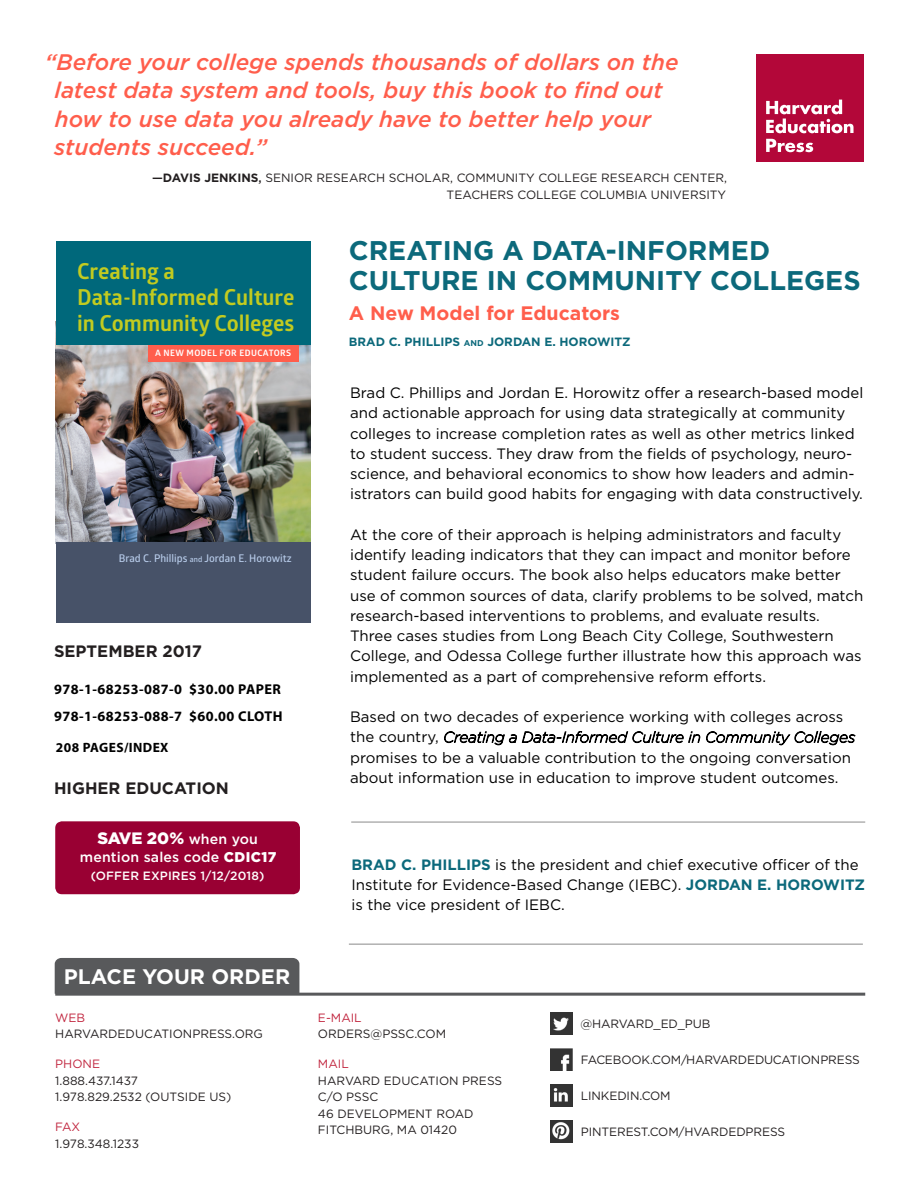
<style>
.page{position:relative;width:918px;height:1188px;background:#fff}
.page>*{position:absolute;margin:0;border:0;box-sizing:border-box;transform-origin:0 0}
.t1{font:700 27px/30px "Gotham";color:#0c697b}
.blurb{font:italic 500 22.5px/28.5px "Gotham";color:#ff5e4c}
.t2{font:700 22.05px/26.4px "Glober";color:#c2cb20}
._1-Body{font:700 21px "Gotham";color:#fff}
.t3{font:700 19.5px "Gotham";color:#ff5e4c}
.t4{font:700 16.5px "Gotham";color:#231f20}
.t5{font:900 16.5px "Gotham";letter-spacing:-.005em;color:#fff}
.body{font:15px/20.2px "Gotham";color:#000}
.t6{font:700 14.25px "Myriad Pro";letter-spacing:.03em;color:#000}
.t7{font:500 14.1px "Gotham";letter-spacing:.01em;color:#fff}
.t8{font:700 13.5px "Myriad Pro";letter-spacing:.03em;color:#000}
.blurb-2{font:12px/16.5px "Gotham";letter-spacing:-.01em;color:#231f20;text-align:right}
._1-Body-2{font:12px/16.5px "Gotham";color:#231f20}
.author_forward{font:700 12px "Gotham";color:#0c697b}
.t9{font:500 12px "Gotham";letter-spacing:.01em;color:#fff}
.t10{font:600 10.65px "Glober";color:#b7cbe9}
.t11{font:700 8.85px "Glober";letter-spacing:.05em;color:#fff}
.s1{font-weight:500}
.s2{font-weight:700}
.s3{font-size:7.65px}
.s4{font-weight:500;font-size:14.1px}
.s5{font-weight:900}
.s6{color:#c1263f}
.s7{font-size:8.4px}
.s8{font-weight:200;font-style:italic}
.s9{font-weight:700;color:#0c697b}
</style>
<div class="page">
<div style="left:756px;top:54px;width:108px;height:108px;background:#b30739"></div>
<svg style="left:766px;top:100px;width:88px;height:33px"></svg>
<svg style="left:766px;top:139px;width:47px;height:13px"></svg>
<svg style="left:444px;top:731px;width:256px;height:14px"></svg>
<svg style="left:706px;top:731px;width:150px;height:14px"></svg>
<hr style="left:351px;top:821px;width:514px;height:2px;background:#b1b1b1">
<hr style="left:349px;top:943px;width:514px;height:2px;background:#b1b1b1">
<hr style="left:55px;top:993px;width:810px;height:3px;background:#58595b">
<div style="left:55px;top:958px;width:244px;height:35px;background:#58595b"></div>
<img style="left:550px;top:1013px;width:22px;height:22px">
<img style="left:550px;top:1049px;width:22px;height:22px">
<img style="left:550px;top:1084px;width:22px;height:22px">
<img style="left:550px;top:1120px;width:22px;height:22px">
<div style="left:55px;top:821px;width:245px;height:73px;background:#903;border-radius:7px"></div>
<img style="left:56px;top:345px;width:254px;height:197px">
<div style="left:56px;top:542px;width:254px;height:81px;background:#475268"></div>
<div style="left:56px;top:241px;width:254px;height:104px;background:#00687b"></div>
<div style="left:148px;top:345px;width:151px;height:16px;background:#ff5e4c"></div>
<p class="blurb" style="left:54px;top:48px;width:626px;text-indent:-9px">“Before your college spends thousands of dollars on the latest data system and tools, buy this book to find out how to use data you already have to better help your students succeed.”</p>
<p class="blurb-2" style="left:152px;top:170px;width:576px"><span class="s1">—</span><span class="s2">DAVIS JENKINS</span><span class="s1">,</span> SENIOR RESEARCH SCHOLAR, COMMUNITY COLLEGE RESEARCH CENTER,<br>TEACHERS COLLEGE COLUMBIA UNIVERSITY</p>
<p class="t2" style="left:77px;top:257px;width:219px">Creating a<br>Data-Informed Culture in Community Colleges</p>
<p class="t11" style="left:155px;top:347px;width:138px">A NEW MODEL FOR EDUCATORS</p>
<p class="t10" style="left:119px;top:551px;width:175px">Brad C. Phillips <span class="s3">and</span> Jordan E. Horowitz</p>
<p class="t4" style="left:54px;top:642px;width:149px">SEPTEMBER 2017</p>
<p class="t6" style="left:54px;top:680px;width:228px">978-1-68253-087-0 $30.00 PAPER</p>
<p class="t6" style="left:54px;top:706px;width:230px">978-1-68253-088-7 $60.00 CLOTH</p>
<p class="t8" style="left:56px;top:739px;width:114px">208 PAGES/INDEX</p>
<p class="t4" style="left:54px;top:778px;width:176px">HIGHER EDUCATION</p>
<p class="t5" style="left:97px;top:829px;width:162px">SAVE 20% <span class="s4">when you</span></p>
<p class="t7" style="left:80px;top:849px;width:198px">mention sales code <span class="s5">CDIC17</span></p>
<p class="t9" style="left:91px;top:869px;width:175px">(OFFER EXPIRES 1/12/2018)</p>
<p class="_1-Body" style="left:64px;top:964px;width:228px">PLACE YOUR ORDER</p>
<p class="_1-Body-2" style="left:55px;top:1009px;width:209px"><span class="s6">WEB<br></span>HARVARDEDUCATIONPRESS.ORG</p>
<p class="_1-Body-2" style="left:55px;top:1056px;width:178px"><span class="s6">PHONE<br></span>1.888.437.1437<br>1.978.829.2532 (OUTSIDE US)</p>
<p class="_1-Body-2" style="left:55px;top:1119px;width:85px"><span class="s6">FAX<br></span>1.978.348.1233</p>
<p class="t1" style="left:349px;top:235px;width:513px">CREATING A DATA-INFORMED<br>CULTURE IN COMMUNITY COLLEGES</p>
<p class="t3" style="left:349px;top:302px;width:273px">A New Model for Educators</p>
<p class="author_forward" style="left:349px;top:334px;width:283px">BRAD C. PHILLIPS <span class="s7">and</span> JORDAN E. HOROWITZ</p>
<p class="body" style="left:350px;top:382px;width:515px">Brad C. Phillips and Jordan E. Horowitz offer a research-based model and actionable approach for using data strategically at community colleges to increase completion rates as well as other metrics linked to student success. They draw from the fields of psychology, neuro&shy;science, and behavioral economics to show how leaders and admin&shy;istrators can build good habits for engaging with data constructively.</p>
<p class="body" style="left:350px;top:524px;width:515px">At the core of their approach is helping administrators and faculty identify leading indicators that they can impact and monitor before student failure occurs. The book also helps educators make better use of common sources of data, clarify problems to be solved, match research-based interventions to problems, and evaluate results.<br>Three cases studies from Long Beach City College, Southwestern College, and Odessa College further illustrate how this approach was implemented as a part of comprehensive reform efforts.</p>
<p class="body" style="left:350px;top:706px;width:507px">Based on two decades of experience working with colleges across the country, <span class="s8">Creating a Data-Informed Culture in Community Colleges </span>promises to be a valuable contribution to the ongoing conversation about information use in education to improve student outcomes.</p>
<p class="body" style="left:351px;top:854px;width:515px"><span class="s9">BRAD C. PHILLIPS</span> is the president and chief executive officer of the<br>Institute for Evidence-Based Change (IEBC). <span class="s9">JORDAN E. HOROWITZ </span>is the vice president of IEBC.</p>
<p class="_1-Body-2" style="left:318px;top:1009px;width:130px"><span class="s6">E-MAIL<br></span>ORDERS@PSSC.COM</p>
<p class="_1-Body-2" style="left:318px;top:1056px;width:186px"><span class="s6">MAIL<br></span>HARVARD EDUCATION PRESS<br>C/O PSSC<br>46 DEVELOPMENT ROAD<br>FITCHBURG, MA 01420</p>
<p class="blurb-2" style="left:580px;top:1015px;width:132px">@HARVARD_ED_PUB</p>
<p class="blurb-2" style="left:581px;top:1051px;width:280px">FACEBOOK.COM/HARVARDEDUCATIONPRESS</p>
<p class="blurb-2" style="left:581px;top:1087px;width:91px">LINKEDIN.COM</p>
<p class="blurb-2" style="left:581px;top:1123px;width:206px">PINTEREST.COM/HVARDEDPRESS</p>
</div>
